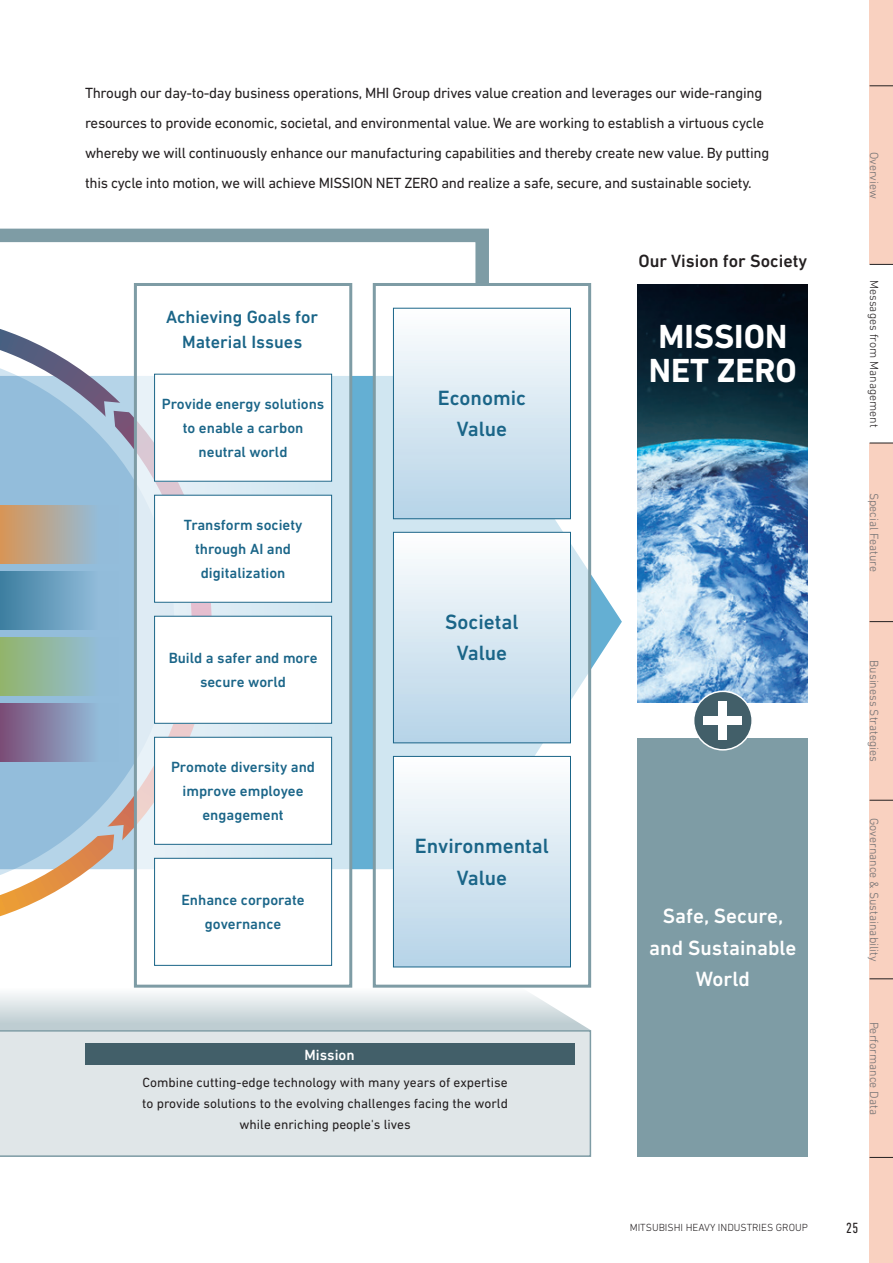
<style>
.page{position:relative;width:893px;height:1263px;background:#fff}
.page>*{position:absolute;margin:0;border:0;box-sizing:border-box;transform-origin:0 0}
.t1{font:700 33.9px/33.9px "DIN Next LT Pro";color:#fff}
.t2{font:500 21px/31.5px "DIN Next LT Pro";color:#1a6588;text-align:center}
.t3{font:500 21px/31.5px "DIN Next LT Pro";color:#fff;text-align:center}
.t4{font:500 18px/25px "DIN Next LT Pro";color:#1a6588;text-align:center}
.t5{font:500 18px "DIN Next LT Pro";color:#231f20}
.t6{font:15px/30px "DIN Next LT Pro";letter-spacing:-.02em;color:#231f20}
.t7{font:500 15px/24px "DIN Next LT Pro";color:#1a6588;text-align:center}
.t8{font:500 15px "DIN Next LT Pro";color:#fff}
.t9{font:condensed 15px "DIN Next LT Pro";color:#231f20}
.t10{font:13.5px/21px "DIN Next LT Pro";color:#231f20;text-align:center}
.t11{font:300 12px "DIN Next LT Pro";color:#6c6d70}
.t12{font:300 12px "DIN Next LT Pro";color:#231f20}
.t13{font:300 10.5px "DIN Next LT Pro";color:#231f20}
</style>
<div class="page">
<svg style="left:352px;top:376px;width:270px;height:493px"></svg>
<svg style="left:0;top:228px;width:489px;height:70px"></svg>
<div style="left:0;top:1030px;width:591px;height:127px;background:#e0e6e8"></div>
<svg style="left:0;top:983px;width:590px;height:47px"></svg>
<div style="left:85px;top:1044px;width:489px;height:21px;background:#425f69"></div>
<svg style="left:377px;top:287px;width:210px;height:697px"></svg>
<img style="left:638px;top:284px;width:170px;height:418px">
<div style="left:638px;top:739px;width:170px;height:418px;background:#7e9ca5"></div>
<div style="left:393px;top:308px;width:177px;height:211px;background:linear-gradient(to bottom,#fefefe,#b5d3e7)"></div>
<div style="left:393px;top:308px;width:178px;height:211px;border:1px solid #1a6588"></div>
<div style="left:393px;top:532px;width:177px;height:211px;background:linear-gradient(to bottom,#fefefe,#b5d3e7)"></div>
<div style="left:393px;top:532px;width:178px;height:211px;border:1px solid #1a6588"></div>
<div style="left:393px;top:756px;width:177px;height:211px;background:linear-gradient(to bottom,#fefefe,#b5d3e7)"></div>
<div style="left:393px;top:756px;width:178px;height:211px;border:1px solid #1a6588"></div>
<div style="left:373px;top:283px;width:218px;height:705px;border:3px solid #7e9ca5"></div>
<svg style="left:0;top:329px;width:134px;height:587px"></svg>
<svg style="left:84px;top:825px;width:40px;height:39px;background:#c4b1a7"></svg>
<svg style="left:104px;top:401px;width:30px;height:38px"></svg>
<div style="left:0;top:505px;width:119px;height:59px;background:linear-gradient(to right,#d69659,#89c2ed)"></div>
<div style="left:0;top:571px;width:119px;height:58px;background:linear-gradient(to right,#3e7fa1,#9ec5e2)"></div>
<div style="left:0;top:637px;width:119px;height:58px;background:linear-gradient(to right,#92b46d,#92bdea)"></div>
<div style="left:0;top:703px;width:119px;height:58px;background:linear-gradient(to right,#7b4e78,#95cce8)"></div>
<svg style="left:138px;top:287px;width:210px;height:697px"></svg>
<div style="left:155px;top:374px;width:177px;height:107px;background:#fff"></div>
<div style="left:154px;top:374px;width:178px;height:108px;border:1px solid #1a6588"></div>
<div style="left:155px;top:616px;width:177px;height:107px;background:#fff"></div>
<div style="left:154px;top:616px;width:178px;height:108px;border:1px solid #1a6588"></div>
<div style="left:155px;top:495px;width:177px;height:107px;background:#fff"></div>
<div style="left:154px;top:495px;width:178px;height:108px;border:1px solid #1a6588"></div>
<div style="left:155px;top:737px;width:177px;height:107px;background:#fff"></div>
<div style="left:154px;top:737px;width:178px;height:108px;border:1px solid #1a6588"></div>
<div style="left:155px;top:858px;width:177px;height:107px;background:#fff"></div>
<div style="left:154px;top:858px;width:178px;height:108px;border:1px solid #1a6588"></div>
<div style="left:134px;top:283px;width:218px;height:705px;border:3px solid #7e9ca5"></div>
<div style="left:694px;top:691px;width:58px;height:59px;background:#425f69;border-radius:50%"></div>
<div style="left:693px;top:691px;width:60px;height:59px;border:2px solid #fff;border-radius:50%"></div>
<div style="left:704px;top:716px;width:38px;height:9px;background:#fff"></div>
<div style="left:719px;top:701px;width:8px;height:39px;background:#fff"></div>
<div style="left:870px;top:0;width:23px;height:1263px;background:#f9d1c0"></div>
<div style="left:870px;top:264px;width:23px;height:179px;background:#fff"></div>
<svg style="left:870px;top:86px;width:23px;height:1px"></svg>
<svg style="left:870px;top:1157px;width:23px;height:1px"></svg>
<svg style="left:870px;top:800px;width:23px;height:1px"></svg>
<svg style="left:870px;top:621px;width:23px;height:1px"></svg>
<svg style="left:870px;top:978px;width:23px;height:1px"></svg>
<svg style="left:870px;top:443px;width:23px;height:1px"></svg>
<svg style="left:870px;top:264px;width:23px;height:1px"></svg>
<p class="t6" style="left:85px;top:77px;width:686px">Through our day-to-day business operations, MHI Group drives value creation and leverages our wide-ranging resources to provide economic, societal, and environmental value. We are working to establish a virtuous cycle whereby we will continuously enhance our manufacturing capabilities and thereby create new value. By putting this cycle into motion, we will achieve MISSION NET ZERO and realize a safe, secure, and sustainable society.</p>
<p class="t4" style="left:166px;top:304px;width:154px">Achieving Goals for<br>Material Issues</p>
<p class="t7" style="left:162px;top:392px;width:164px">Provide energy solutions to enable a carbon neutral world</p>
<p class="t7" style="left:184px;top:513px;width:120px">Transform society through AI and digitalization</p>
<p class="t7" style="left:169px;top:646px;width:150px">Build a safer and more secure world</p>
<p class="t7" style="left:171px;top:755px;width:146px">Promote diversity and improve employee engagement</p>
<p class="t7" style="left:181px;top:888px;width:125px">Enhance corporate governance</p>
<h2 class="t2" style="left:438px;top:382px;width:90px">Economic<br>Value</h2>
<h2 class="t2" style="left:445px;top:606px;width:75px">Societal<br>Value</h2>
<h2 class="t2" style="left:415px;top:830px;width:136px">Environmental<br>Value</h2>
<p class="t8" style="left:305px;top:1046px;width:52px">Mission</p>
<p class="t10" style="left:142px;top:1071px;width:367px">Combine cutting-edge technology with many years of expertise to provide solutions to the evolving challenges facing the world while enriching people's lives</p>
<p class="t5" style="left:639px;top:250px;width:170px">Our Vision for Society</p>
<h1 class="t1" style="left:649px;top:320px;width:150px">MISSION<br>NET ZERO</h1>
<h2 class="t3" style="left:649px;top:900px;width:149px">Safe, Secure, and Sustainable<br>World</h2>
<p class="t11" style="left:881px;top:152px;width:49px;rotate:90deg">Overview</p>
<p class="t12" style="left:881px;top:280px;width:149px;rotate:90deg">Messages from Management</p>
<p class="t11" style="left:881px;top:493px;width:81px;rotate:90deg">Special Feature</p>
<p class="t11" style="left:881px;top:660px;width:103px;rotate:90deg">Business Strategies</p>
<p class="t11" style="left:881px;top:818px;width:145px;rotate:90deg">Governance &amp; Sustainability</p>
<p class="t11" style="left:881px;top:1021px;width:95px;rotate:90deg">Performance Data</p>
<p class="t13" style="left:630px;top:1222px;width:180px">MITSUBISHI HEAVY INDUSTRIES GROUP</p>
<p class="t9" style="left:846px;top:1219px;width:14px">25</p>
</div>
